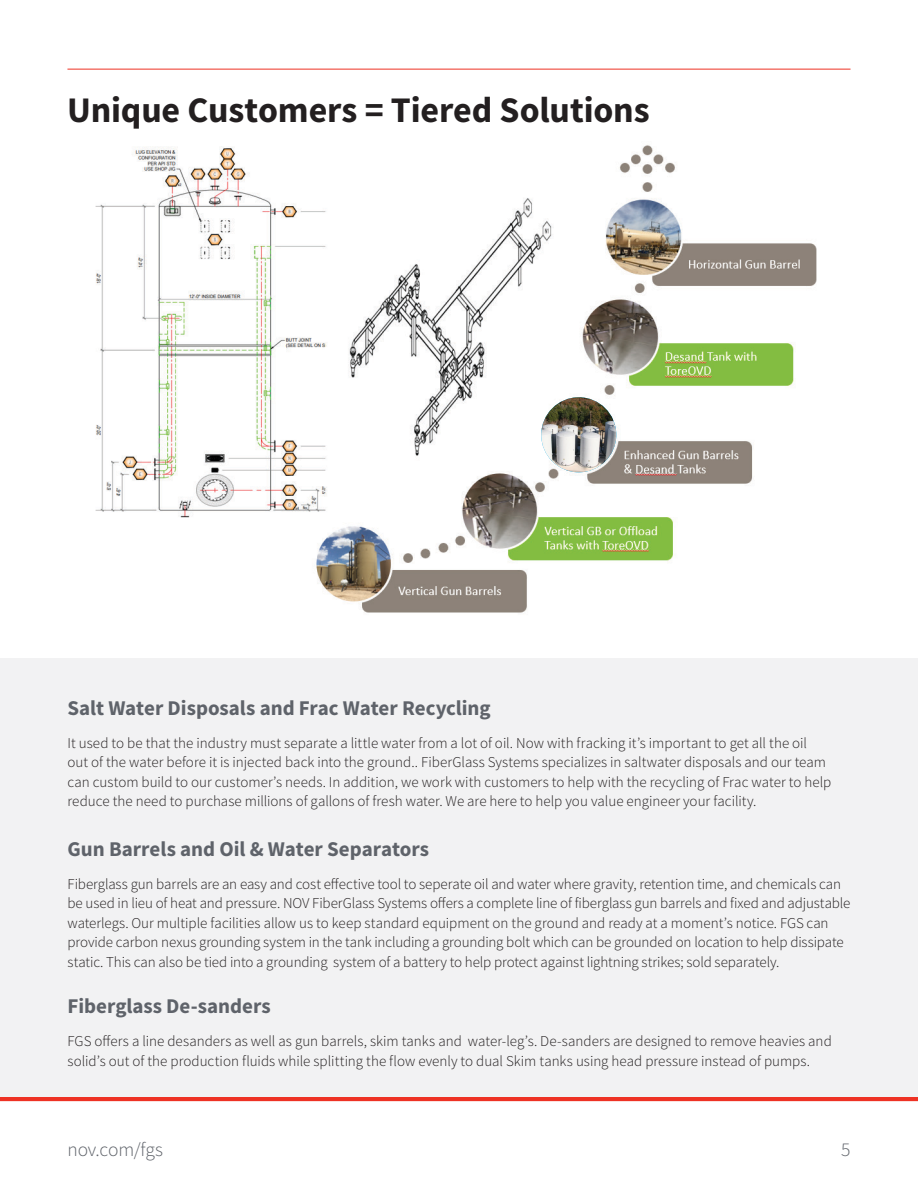
<style>
.page{position:relative;width:918px;height:1188px;background:#fff}
.page>*{position:absolute;margin:0;border:0;box-sizing:border-box;transform-origin:0 0}
.Body_Text__Source_Sans_Light_10_13{font:700 36px "Source Sans Pro";letter-spacing:-.005em;color:#231f20}
.Body_Text__Source_Sans_Light_10_13-2{font:700 21px "Source Sans Pro";color:#5f636a}
.t1{font:300 19.5px "Source Sans Pro";letter-spacing:-.005em;color:#5f636a}
.Body_Text__Source_Sans_Light_10_13-3{font:300 15px/19.5px "Source Sans Pro";color:#231f20}
</style>
<div class="page">
<hr style="left:0;top:1097px;width:918px;height:4px;background:#ee3224">
<div style="left:0;top:658px;width:918px;height:439px;background:#f2f2f3"></div>
<img style="left:95px;top:145px;width:722px;height:468px">
<svg style="left:540px;top:396px;width:77px;height:77px"></svg>
<img style="left:541px;top:397px;width:75px;height:75px;border-radius:38px">
<hr style="left:67px;top:69px;width:784px;height:1px;background:#ee3224">
<p class="Body_Text__Source_Sans_Light_10_13" style="left:67px;top:85px;width:584px">Unique Customers = Tiered Solutions</p>
<p class="Body_Text__Source_Sans_Light_10_13-2" style="left:68px;top:694px;width:425px">Salt Water Disposals and Frac Water Recycling</p>
<p class="Body_Text__Source_Sans_Light_10_13-3" style="left:68px;top:733px;width:765px">It used to be that the industry must separate a little water from a lot of oil. Now with fracking it’s important to get all the oil out of the water before it is injected back into the ground.. FiberGlass Systems specializes in saltwater disposals and our team can custom build to our customer’s needs. In addition, we work with customers to help with the recycling of Frac water to help reduce the need to purchase millions of gallons of fresh water. We are here to help you value engineer your facility.</p>
<p class="Body_Text__Source_Sans_Light_10_13-2" style="left:68px;top:835px;width:363px">Gun Barrels and Oil &amp; Water Separators</p>
<p class="Body_Text__Source_Sans_Light_10_13-3" style="left:68px;top:874px;width:785px">Fiberglass gun barrels are an easy and cost effective tool to seperate oil and water where gravity, retention time, and chemicals can be used in lieu of heat and pressure. NOV FiberGlass Systems offers a complete line of fiberglass gun barrels and fixed and adjustable waterlegs. Our multiple facilities allow us to keep standard equipment on the ground and ready at a moment’s notice. FGS can provide carbon nexus grounding system in the tank including a grounding bolt which can be grounded on location to help dissipate static. This can also be tied into a grounding system of a battery to help protect against lightning strikes; sold separately.</p>
<p class="Body_Text__Source_Sans_Light_10_13-2" style="left:68px;top:992px;width:205px">Fiberglass De-sanders</p>
<p class="Body_Text__Source_Sans_Light_10_13-3" style="left:68px;top:1032px;width:766px">FGS offers a line desanders as well as gun barrels, skim tanks and water-leg’s. De-sanders are designed to remove heavies and solid’s out of the production fluids while splitting the flow evenly to dual Skim tanks using head pressure instead of pumps.</p>
<h3 class="t1" style="left:68px;top:1137px;width:97px">nov.com/fgs</h3>
<h3 class="t1" style="left:841px;top:1137px;width:11px">5</h3>
</div>
